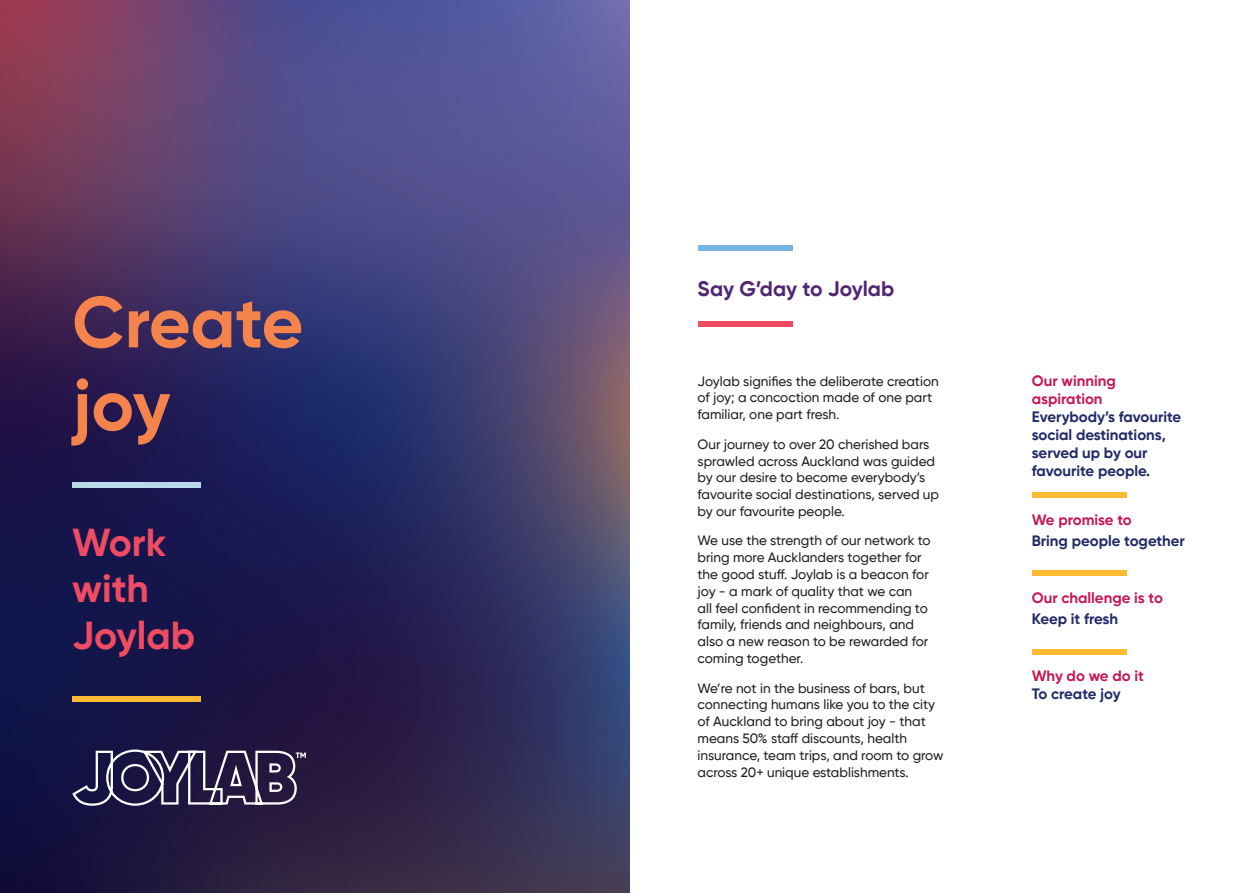
<style>
.page{position:relative;width:1259px;height:893px;background:#fff}
.page>*{position:absolute;margin:0;border:0;box-sizing:border-box;transform-origin:0 0}
.t1{font:700 72px/82.8px "Gilroy";letter-spacing:-.005em;color:#f5834c}
.t2{font:700 38.85px/46.7px "Gilroy";color:#ef4b63}
.t3{font:700 21px "Gilroy";color:#502673}
.t4{font:700 15px/18px "Gilroy";color:#212a67}
.t5{font:700 15px/21.6px "Gilroy";color:#c31955}
.t6{font:500 13.5px/16.8px "Gilroy";color:#231f20}
.s1{color:#c31955}
.s2{color:#212a67}
</style>
<div class="page">
<div style="left:697px;top:245px;width:95px;height:6px;background:#74b5e4"></div>
<div style="left:697px;top:321px;width:95px;height:6px;background:#ef4b63"></div>
<div style="left:1031px;top:492px;width:95px;height:6px;background:#fdbb31"></div>
<div style="left:1031px;top:570px;width:95px;height:6px;background:#fdbb31"></div>
<div style="left:1031px;top:648px;width:95px;height:6px;background:#fdbb31"></div>
<img style="left:0;top:0;width:629px;height:893px">
<svg style="left:72px;top:749px;width:234px;height:57px"></svg>
<div style="left:72px;top:696px;width:129px;height:6px;background:#fcba33"></div>
<div style="left:72px;top:482px;width:129px;height:6px;background:#bad9eb"></div>
<p class="t1" style="left:72px;top:280px;width:233px">Create joy</p>
<p class="t2" style="left:72px;top:518px;width:124px">Work with<br>Joylab</p>
<p class="t3" style="left:697px;top:275px;width:198px">Say G’day to Joylab</p>
<p class="t6" style="left:697px;top:372px;width:243px">Joylab signifies the deliberate creation of joy; a concoction made of one part familiar, one part fresh.</p>
<p class="t6" style="left:697px;top:435px;width:243px">Our journey to over 20 cherished bars sprawled across Auckland was guided by our desire to become everybody’s favourite social destinations, served up by our favourite people.</p>
<p class="t6" style="left:697px;top:532px;width:235px">We use the strength of our network to bring more Aucklanders together for the good stuff. Joylab is a beacon for joy - a mark of quality that we can<br>all feel confident in recommending to family, friends and neighbours, and also a new reason to be rewarded for coming together.</p>
<p class="t6" style="left:697px;top:679px;width:247px">We’re not in the business of bars, but connecting humans like you to the city of Auckland to bring about joy - that means 50% staff discounts, health insurance, team trips, and room to grow across 20+ unique establishments.</p>
<p class="t4" style="left:1031px;top:372px;width:151px"><span class="s1">Our winning aspiration<br></span>Everybody’s favourite social destinations, served up by our favourite people.</p>
<p class="t4" style="left:1031px;top:508px;width:155px;line-height:21.6px"><span class="s1">We promise to<br></span>Bring people together</p>
<p class="t5" style="left:1031px;top:587px;width:133px">Our challenge is to<br><span class="s2">Keep it fresh</span></p>
<p class="t5" style="left:1031px;top:667px;width:114px;line-height:18px">Why do we do it<br><span class="s2">To create joy</span></p>
</div>
